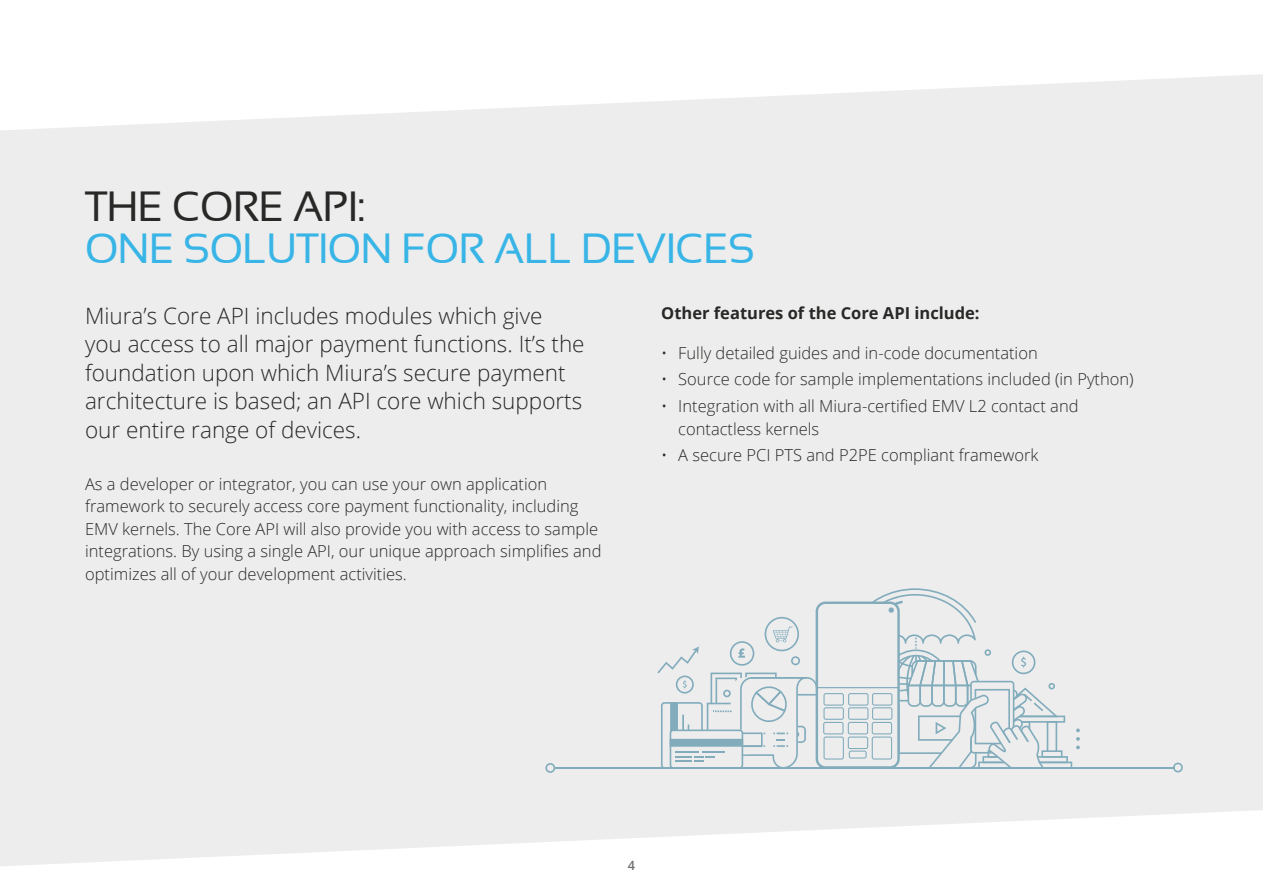
<style>
.page{position:relative;width:1263px;height:893px;background:#ededed}
.page>*{position:absolute;margin:0;border:0;box-sizing:border-box;transform-origin:0 0}
.t1{font:42px "Sansation";letter-spacing:-.01em;color:#38b5e6}
.t2{font:42px "Sansation";letter-spacing:-.01em;color:#282827}
.t3{font:300 22.5px/28.5px "Open Sans";color:#282827}
.t4{font:300 16.5px/22.5px "Open Sans";color:#282827}
.t5{font:700 16.5px "Open Sans";color:#282827}
.t6{font:600 12.75px "Open Sans";color:#706f6f}
</style>
<div class="page">
<svg style="left:0;top:0;width:1263px;height:130px;fill:#fff"></svg>
<svg style="left:0;top:810px;width:1263px;height:83px;fill:#fff"></svg>
<hr style="left:555px;top:767px;width:619px;height:2px;background:#2d7996">
<svg style="left:545px;top:763px;width:10px;height:10px"></svg>
<svg style="left:1173px;top:763px;width:10px;height:9px"></svg>
<svg style="left:657px;top:588px;width:423px;height:181px"></svg>
<hr style="left:817px;top:687px;width:83px;height:1px;background:#2d7996">
<h1 class="t2" style="left:85px;top:183px;width:282px">THE CORE API:</h1>
<h1 class="t1" style="left:85px;top:225px;width:672px">ONE SOLUTION FOR ALL DEVICES</h1>
<h2 class="t3" style="left:85px;top:301px;width:501px">Miura’s Core API includes modules which give you access to all major payment functions. It’s the foundation upon which Miura’s secure payment architecture is based; an API core which supports our entire range of devices.</h2>
<p class="t4" style="left:85px;top:472px;width:518px">As a developer or integrator, you can use your own application framework to securely access core payment functionality, including EMV kernels. The Core API will also provide you with access to sample integrations. By using a single API, our unique approach simplifies and optimizes all of your development activities.</p>
<p class="t5" style="left:661px;top:301px;width:320px">Other features of the Core API include:</p>
<p class="t4" style="left:661px;top:341px;width:378px">• Fully detailed guides and in-code documentation</p>
<p class="t4" style="left:661px;top:368px;width:474px">• Source code for sample implementations included (in Python)</p>
<p class="t4" style="left:678px;top:394px;width:402px;text-indent:-17px">• Integration with all Miura-certified EMV L2 contact and contactless kernels</p>
<p class="t4" style="left:661px;top:444px;width:379px">• A secure PCI PTS and P2PE compliant framework</p>
<p class="t6" style="left:628px;top:857px;width:9px">4</p>
</div>
